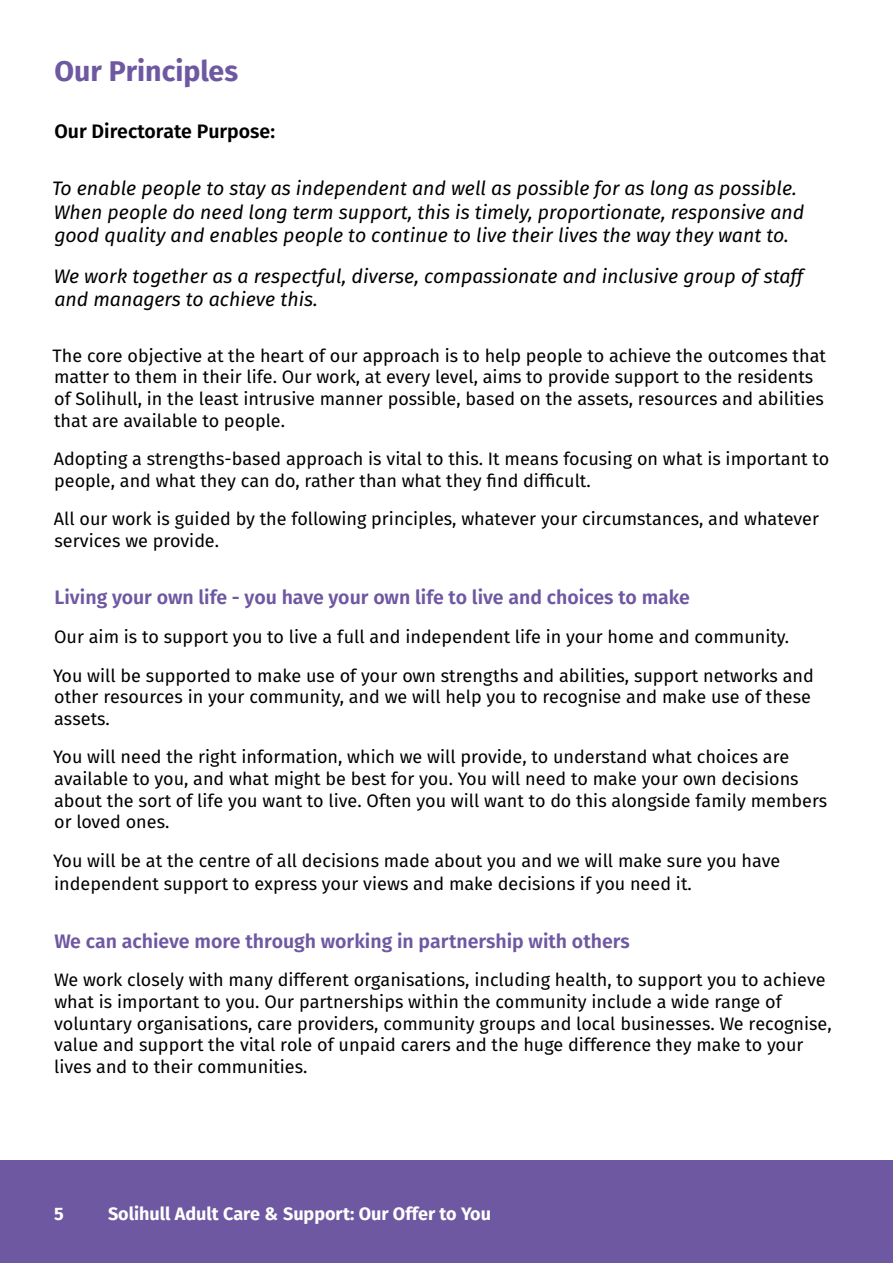
<style>
.page{position:relative;width:893px;height:1263px;background:#fff}
.page>*{position:absolute;margin:0;border:0;box-sizing:border-box;transform-origin:0 0}
.t1{font:700 28.5px "Fira Sans";color:#6f58a2}
.t2{font:italic 19.5px/23.4px "Fira Sans";color:#000}
.t3{font:600 19.5px "Fira Sans";color:#6f58a2}
.t4{font:600 19.5px "Fira Sans";color:#000}
.t5{font:18px/21.6px "Fira Sans";color:#000}
.t6{font:700 18px "Fira Sans";color:#fff}
</style>
<div class="page">
<div style="left:0;top:1160px;width:893px;height:103px;background:#6f58a2"></div>
<h1 class="t1" style="left:55px;top:51px;width:185px">Our Principles</h1>
<p class="t4" style="left:54px;top:118px;width:222px">Our Directorate Purpose:</p>
<p class="t2" style="left:52px;top:177px;width:754px">To enable people to stay as independent and well as possible for as long as possible.<br>When people do need long term support, this is timely, proportionate, responsive and good quality and enables people to continue to live their lives the way they want to.</p>
<p class="t2" style="left:54px;top:264px;width:751px">We work together as a respectful, diverse, compassionate and inclusive group of staff and managers to achieve this.</p>
<p class="t5" style="left:53px;top:345px;width:775px">The core objective at the heart of our approach is to help people to achieve the outcomes that matter to them in their life. Our work, at every level, aims to provide support to the residents of Solihull, in the least intrusive manner possible, based on the assets, resources and abilities that are available to people.</p>
<p class="t5" style="left:54px;top:448px;width:777px">Adopting a strengths-based approach is vital to this. It means focusing on what is important to people, and what they can do, rather than what they find difficult.</p>
<p class="t5" style="left:54px;top:508px;width:766px">All our work is guided by the following principles, whatever your circumstances, and whatever services we provide.</p>
<p class="t3" style="left:55px;top:584px;width:637px">Living your own life - you have your own life to live and choices to make</p>
<p class="t5" style="left:53px;top:617px;width:762px;line-height:38.5px">Our aim is to support you to live a full and independent life in your home and community.<br>You will be supported to make use of your own strengths and abilities, support networks and</p>
<p class="t5" style="left:54px;top:686px;width:758px">other resources in your community, and we will help you to recognise and make use of these assets.</p>
<p class="t5" style="left:53px;top:746px;width:776px">You will need the right information, which we will provide, to understand what choices are available to you, and what might be best for you. You will need to make your own decisions about the sort of life you want to live. Often you will want to do this alongside family members or loved ones.</p>
<p class="t5" style="left:53px;top:849px;width:729px;line-height:23.4px">You will be at the centre of all decisions made about you and we will make sure you have independent support to express your views and make decisions if you need it.</p>
<p class="t3" style="left:54px;top:927px;width:577px">We can achieve more through working in partnership with others</p>
<p class="t5" style="left:54px;top:969px;width:779px">We work closely with many different organisations, including health, to support you to achieve what is important to you. Our partnerships within the community include a wide range of voluntary organisations, care providers, community groups and local businesses. We recognise, value and support the vital role of unpaid carers and the huge difference they make to your lives and to their communities.</p>
<p class="t6" style="left:54px;top:1201px;width:11px">5</p>
<p class="t6" style="left:108px;top:1201px;width:385px">Solihull Adult Care &amp; Support: Our Offer to You</p>
</div>
